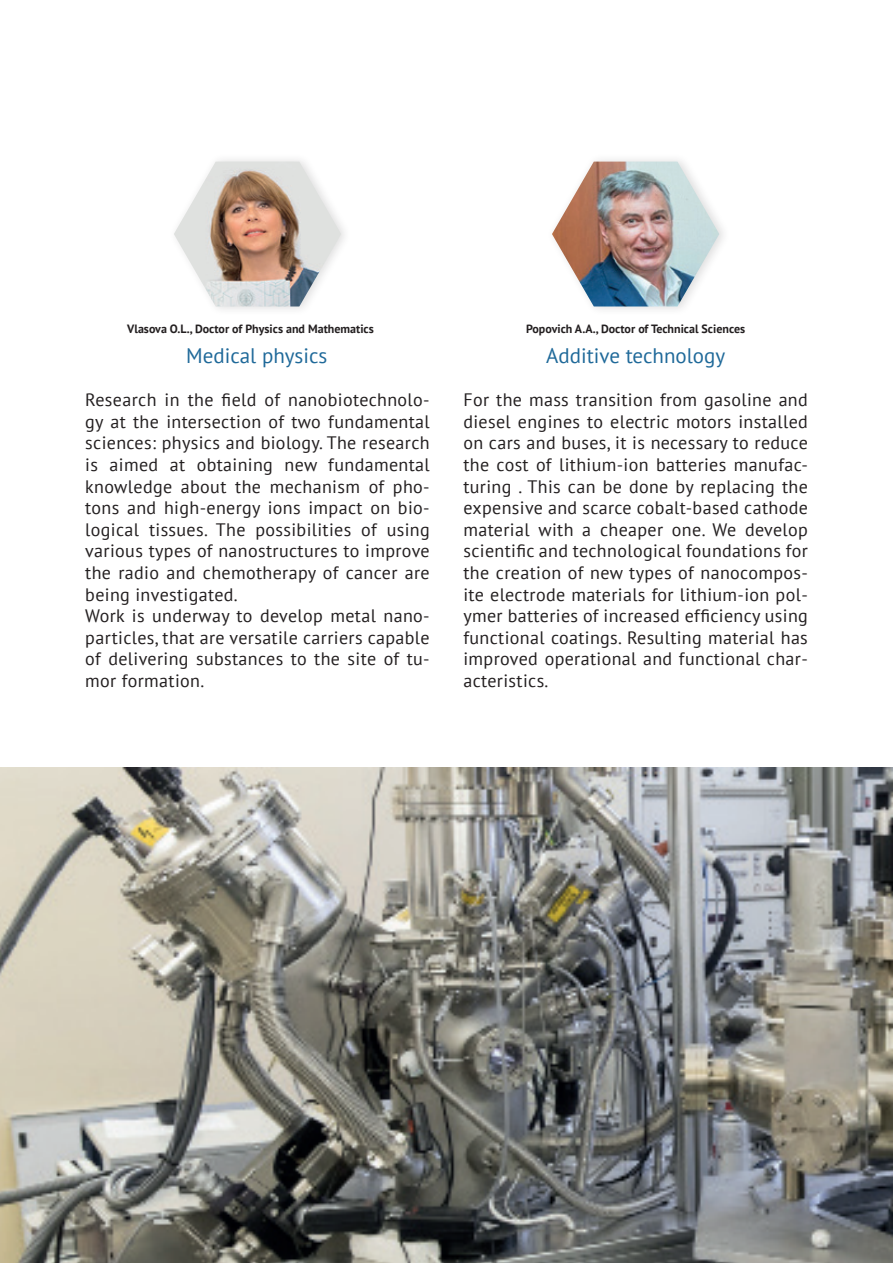
<style>
.page{position:relative;width:893px;height:1263px;background:#fff}
.page>*{position:absolute;margin:0;border:0;box-sizing:border-box;transform-origin:0 0}
.t1{font:21px "PT Sans";color:#1f6999}
.t2{font:18px/21.6px "PT Sans";letter-spacing:.02em;color:#231f20;text-align:justify}
.t3{font:700 12px "PT Sans";color:#231f20}
</style>
<div class="page">
<div style="left:547px;top:153px;width:184px;height:163px;background:#231f20;opacity:.15"></div>
<img style="left:552px;top:162px;width:167px;height:144px">
<div style="left:168px;top:153px;width:185px;height:163px;background:#231f20;opacity:.15"></div>
<img style="left:174px;top:162px;width:167px;height:144px">
<img style="left:0;top:767px;width:893px;height:496px">
<p class="t3" style="left:127px;top:321px;width:248px">Vlasova O.L., Doctor of Physics and Mathematics</p>
<p class="t3" style="left:526px;top:321px;width:221px">Popovich A.A., Doctor of Technical Sciences</p>
<p class="t1" style="left:186px;top:342px;width:143px">Medical physics</p>
<p class="t1" style="left:546px;top:342px;width:180px">Additive technology</p>
<p class="t2" style="left:85px;top:389px;width:346px;text-align:left">Research in the field of nanobiotechnolo&shy;gy at the intersection of two fundamental sciences: physics and biology. The research is aimed at obtaining new fundamental knowledge about the mechanism of pho&shy;tons and high-energy ions impact on bio&shy;logical tissues. The possibilities of using various types of nanostructures to improve the radio and chemotherapy of cancer are being investigated.<br>Work is underway to develop metal nano&shy;particles, that are versatile carriers capable of delivering substances to the site of tu&shy;mor formation.</p>
<p class="t2" style="left:463px;top:389px;width:346px">For the mass transition from gasoline and diesel engines to electric motors installed on cars and buses, it is necessary to reduce the cost of lithium-ion batteries manufac&shy;turing . This can be done by replacing the expensive and scarce cobalt-based cathode material with a cheaper one. We develop scientific and technological foundations for the creation of new types of nanocompos&shy;ite electrode materials for lithium-ion pol&shy;ymer batteries of increased efficiency using functional coatings. Resulting material has improved operational and functional char&shy;acteristics.</p>
</div>
